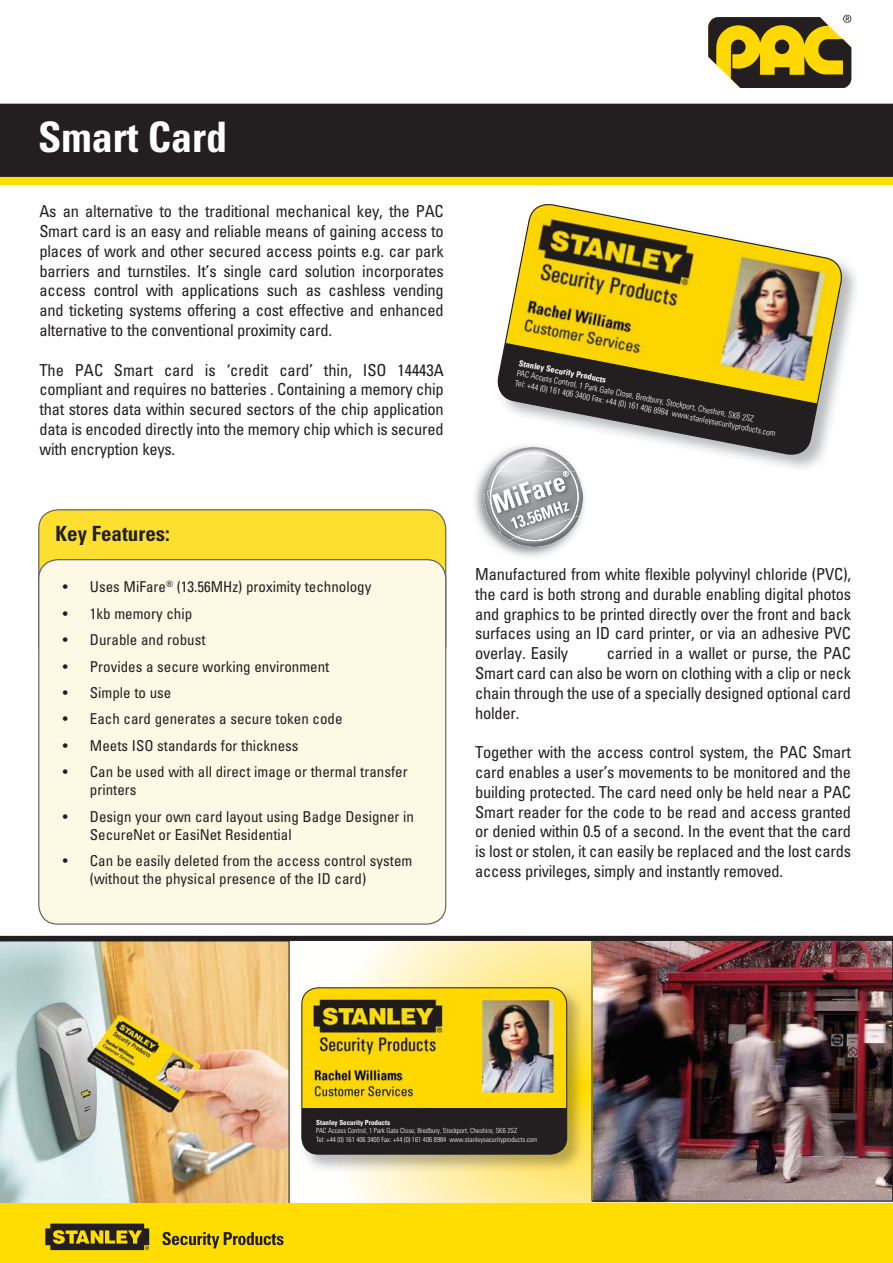
<style>
.page{position:relative;width:893px;height:1263px;background:#fff}
.page>*{position:absolute;margin:0;border:0;box-sizing:border-box;transform-origin:0 0}
.t1{font:700 condensed 42px "Univers";color:#fff}
.t2{font:700 condensed 21px "Univers";color:#231f20}
.t3{font:condensed 16.5px/19.8px "Univers";letter-spacing:-.015em;color:#231f20;text-align:justify}
.t4{font:condensed 15px/18px "Univers";color:#231f20}
.t5{font:300 condensed 8.4px/10.2px "Univers";color:#fff}
.t6{font:700 condensed 8.4px "Univers";color:#fff}
.t7{font:300 condensed 7.05px/8.4px "Univers";color:#fff}
.t8{font:700 condensed 7.05px "Univers";color:#fff}
</style>
<div class="page">
<svg style="left:281px;top:938px;width:389px;height:287px"></svg>
<div style="left:39px;top:510px;width:407px;height:153px;background:#fddf2f;border-radius:19px"></div>
<div style="left:0;top:170px;width:893px;height:15px;background:#fd0"></div>
<svg style="left:708px;top:15px;width:143px;height:72px;background:#98862d"></svg>
<div style="left:0;top:104px;width:893px;height:73px;background:#231f20"></div>
<div style="left:39px;top:560px;width:407px;height:364px;background:#fef9e5;border-radius:19px"></div>
<img style="left:0;top:941px;width:289px;height:262px">
<img style="left:474px;top:481px;width:76px;height:76px">
<img style="left:594px;top:941px;width:297px;height:258px">
<div style="left:592px;top:938px;width:301px;height:263px;border:1px solid #231f20"></div>
<div style="left:0;top:936px;width:893px;height:5px;background:#231f20"></div>
<div style="left:0;top:1203px;width:893px;height:60px;background:#fd0"></div>
<svg style="left:45px;top:1224px;width:104px;height:26px"></svg>
<svg style="left:162px;top:1232px;width:122px;height:16px"></svg>
<img style="left:300px;top:986px;width:284px;height:185px">
<img style="left:302px;top:988px;width:265px;height:166px;border-radius:17px">
<div style="left:302px;top:1108px;width:265px;height:46px;background:#231f20"></div>
<div style="left:301px;top:987px;width:266px;height:168px;border:1px solid #231f20;border-radius:17px"></div>
<svg style="left:478px;top:457px;width:339px;height:96px"></svg>
<img style="left:495px;top:204px;width:350px;height:254px">
<h1 class="t1" style="left:38px;top:121px;width:190px">Smart Card</h1>
<p class="t3" style="left:39px;top:203px;width:406px">As an alternative to the traditional mechanical key, the PAC Smart card is an easy and reliable means of gaining access to places of work and other secured access points e.g. car park barriers and turnstiles. It’s single card solution incorporates access control with applications such as cashless vending and ticketing systems offering a cost effective and enhanced alternative to the conventional proximity card.</p>
<p class="t3" style="left:39px;top:361px;width:406px">The PAC Smart card is ‘credit card’ thin, ISO 14443A compliant and requires no batteries . Containing a memory chip that stores data within secured sectors of the chip application data is encoded directly into the memory chip which is secured with encryption keys.</p>
<p class="t2" style="left:56px;top:525px;width:116px">Key Features:</p>
<p class="t4" style="left:63px;top:579px;width:310px">• Uses MiFare<sup>®</sup> (13.56MHz) proximity technology</p>
<p class="t4" style="left:63px;top:606px;width:131px">• 1kb memory chip</p>
<p class="t4" style="left:63px;top:632px;width:144px">• Durable and robust</p>
<p class="t4" style="left:63px;top:659px;width:268px">• Provides a secure working environment</p>
<p class="t4" style="left:63px;top:685px;width:110px">• Simple to use</p>
<p class="t4" style="left:63px;top:712px;width:281px">• Each card generates a secure token code</p>
<p class="t4" style="left:63px;top:738px;width:237px">• Meets ISO standards for thickness</p>
<p class="t4" style="left:90px;top:764px;width:319px;text-indent:-27px">• Can be used with all direct image or thermal transfer printers</p>
<p class="t4" style="left:90px;top:809px;width:326px;text-indent:-27px">• Design your own card layout using Badge Designer in<br>SecureNet or EasiNet Residential</p>
<p class="t4" style="left:90px;top:853px;width:324px;text-indent:-27px">• Can be easily deleted from the access control system (without the physical presence of the ID card)</p>
<p class="t6" style="left:520px;top:360px;width:90px;rotate:11deg">Stanley Security Products</p>
<p class="t5" style="left:518px;top:369px;width:267px;rotate:11deg">PAC Access Control, 1 Park Gate Close, Bredbury, Stockport, Cheshire, SK6 2SZ<br>Tel: +44 (0) 161 406 3400 Fax: +44 (0) 161 406 8984 www.stanleysecurityproducts.com</p>
<p class="t3" style="left:475px;top:566px;width:377px">Manufactured from white flexible polyvinyl chloride (PVC), the card is both strong and durable enabling digital photos and graphics to be printed directly over the front and back surfaces using an ID card printer, or via an adhesive PVC overlay. Easily</p>
<p class="t3" style="left:475px;top:645px;width:377px;text-indent:132px">carried in a wallet or purse, the PAC Smart card can also be worn on clothing with a clip or neck chain through the use of a specially designed optional card holder.</p>
<p class="t3" style="left:475px;top:744px;width:377px">Together with the access control system, the PAC Smart card enables a user’s movements to be monitored and the building protected. The card need only be held near a PAC Smart reader for the code to be read and access granted or denied within 0.5 of a second. In the event that the card is lost or stolen, it can easily be replaced and the lost cards access privileges, simply and instantly removed.</p>
<p class="t8" style="left:316px;top:1120px;width:76px">Stanley Security Products</p>
<p class="t7" style="left:316px;top:1127px;width:223px">PAC Access Control, 1 Park Gate Close, Bredbury, Stockport, Cheshire, SK6 2SZ<br>Tel: +44 (0) 161 406 3400 Fax: +44 (0) 161 406 8984 www.stanleysecurityproducts.com</p>
</div>
